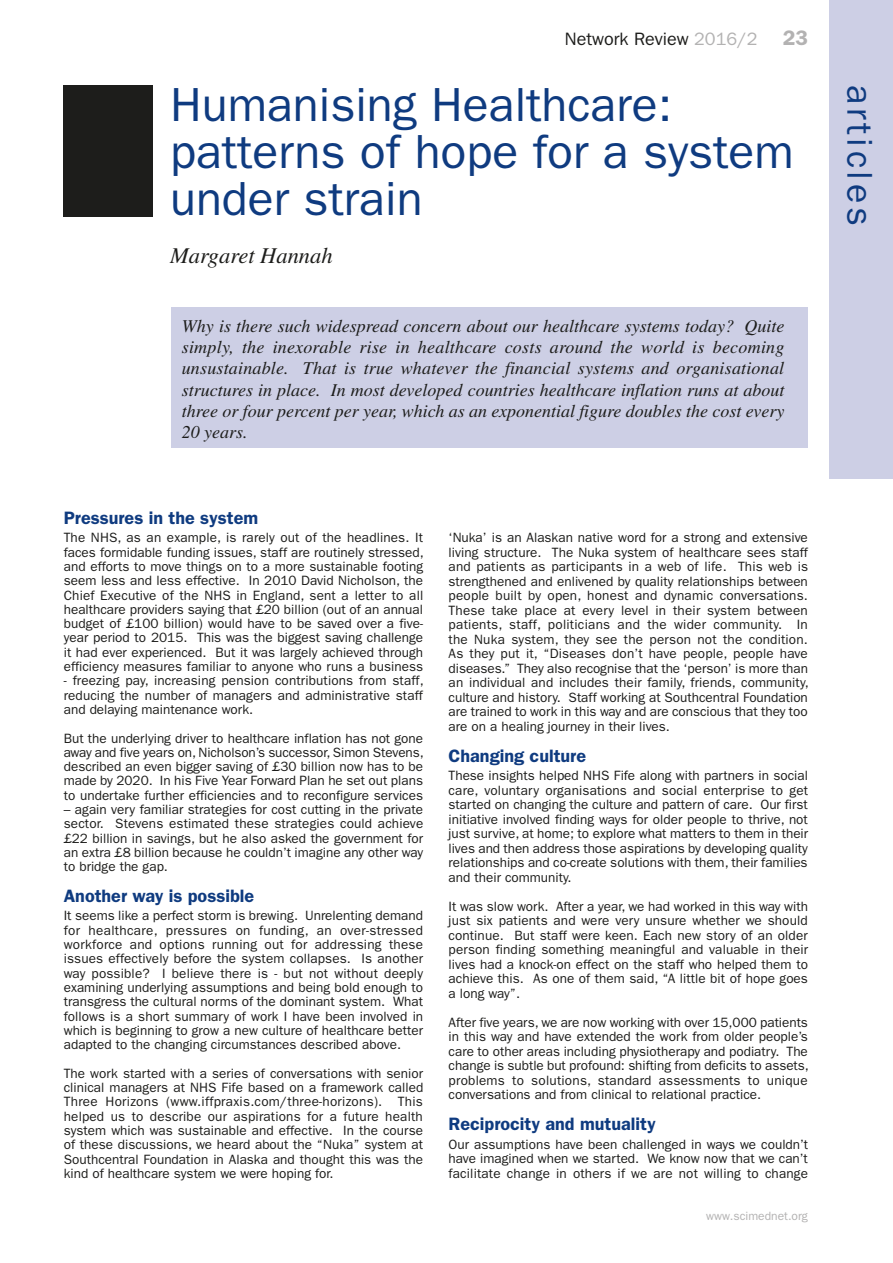
<style>
.page{position:relative;width:893px;height:1263px;background:#fff}
.page>*{position:absolute;margin:0;border:0;box-sizing:border-box;transform-origin:0 0}
.t1{font:48px/47.2px "Franklin Gothic";color:#0f3b80}
.t2{font:36px "Franklin Gothic";letter-spacing:.1em;color:#0f3b80}
.t3{font:italic 22.5px "Times";color:#1d1d1b}
.t4{font:italic 18px/21px "Times";color:#1d1d1b;text-align:justify}
.t5{font:600 18px "Franklin Gothic";color:#0f3b80}
.t6{font:18px "Franklin Gothic";color:#1d1d1b}
.t7{font:13.5px/14.2px "Franklin Gothic";color:#1d1d1b;text-align:justify}
.t8{font:12px "Franklin Gothic";color:#b3b2b2}
.s1{color:#b3b2b2}
.s2{font-weight:600;font-size:21px;color:#b3b2b2}
</style>
<div class="page">
<div style="left:829px;top:0;width:64px;height:478px;background:#cdcfe5"></div>
<div style="left:64px;top:85px;width:89px;height:132px;background:#1d1d1b"></div>
<div style="left:171px;top:308px;width:637px;height:140px;background:#cdcfe5"></div>
<h3 class="t6" style="left:565px;top:29px;width:244px">Network Review <span class="s1">2016/2</span> <span class="s2">23</span></h3>
<h1 class="t1" style="left:170px;top:81px;width:625px">Humanising Healthcare: patterns of hope for a system under strain</h1>
<h3 class="t3" style="left:170px;top:244px;width:164px">Margaret Hannah</h3>
<p class="t4" style="left:182px;top:316px;width:604px">Why is there such widespread concern about our healthcare systems today? Quite simply, the inexorable rise in healthcare costs around the world is becoming unsustainable. That is true whatever the financial systems and organisational structures in place. In most developed countries healthcare inflation runs at about three or four percent per year, which as an exponential figure doubles the cost every 20 years.</p>
<h3 class="t5" style="left:64px;top:507px;width:196px">Pressures in the system</h3>
<p class="t7" style="left:64px;top:531px;width:361px">The NHS, as an example, is rarely out of the headlines. It faces formidable funding issues, staff are routinely stressed, and efforts to move things on to a more sustainable footing seem less and less effective. In 2010 David Nicholson, the Chief Executive of the NHS in England, sent a letter to all healthcare providers saying that £20 billion (out of an annual budget of £100 billion) would have to be saved over a five&shy;year period to 2015. This was the biggest saving challenge it had ever experienced. But it was largely achieved through efficiency measures familiar to anyone who runs a business</p>
<p class="t7" style="left:64px;top:674px;width:362px">- freezing pay, increasing pension contributions from staff, reducing the number of managers and administrative staff and delaying maintenance work.</p>
<p class="t7" style="left:64px;top:731px;width:361px">But the underlying driver to healthcare inflation has not gone away and five years on, Nicholson’s successor, Simon Stevens, described an even bigger saving of £30 billion now has to be made by 2020. In his Five Year Forward Plan he set out plans to undertake further efficiencies and to reconfigure services</p>
<p class="t7" style="left:64px;top:802px;width:361px">– again very familiar strategies for cost cutting in the private sector. Stevens estimated these strategies could achieve £22 billion in savings, but he also asked the government for an extra £8 billion because he couldn’t imagine any other way to bridge the gap.</p>
<h3 class="t5" style="left:64px;top:885px;width:192px">Another way is possible</h3>
<p class="t7" style="left:64px;top:909px;width:361px">It seems like a perfect storm is brewing. Unrelenting demand for healthcare, pressures on funding, an over-stressed workforce and options running out for addressing these issues effectively before the system collapses. Is another way possible? I believe there is - but not without deeply examining underlying assumptions and being bold enough to transgress the cultural norms of the dominant system. What follows is a short summary of work I have been involved in which is beginning to grow a new culture of healthcare better adapted to the changing circumstances described above.</p>
<p class="t7" style="left:64px;top:1066px;width:361px">The work started with a series of conversations with senior clinical managers at NHS Fife based on a framework called Three Horizons (www.iffpraxis.com/three-horizons). This helped us to describe our aspirations for a future health system which was sustainable and effective. In the course of these discussions, we heard about the “Nuka” system at Southcentral Foundation in Alaska and thought this was the kind of healthcare system we were hoping for.</p>
<p class="t7" style="left:449px;top:531px;width:362px">‘Nuka’ is an Alaskan native word for a strong and extensive living structure. The Nuka system of healthcare sees staff and patients as participants in a web of life. This web is strengthened and enlivened by quality relationships between people built by open, honest and dynamic conversations.<br>These take place at every level in their system between patients, staff, politicians and the wider community. In the Nuka system, they see the person not the condition.<br>As they put it, “Diseases don’t have people, people have diseases.” They also recognise that the ‘person’ is more than an individual and includes their family, friends, community, culture and history. Staff working at Southcentral Foundation are trained to work in this way and are conscious that they too are on a healing journey in their lives.</p>
<h3 class="t5" style="left:449px;top:745px;width:139px">Changing culture</h3>
<p class="t7" style="left:449px;top:769px;width:361px">These insights helped NHS Fife along with partners in social care, voluntary organisations and social enterprise to get started on changing the culture and pattern of care. Our first initiative involved finding ways for older people to thrive, not just survive, at home; to explore what matters to them in their lives and then address those aspirations by developing quality relationships and co-create solutions with them, their families and their community.</p>
<p class="t7" style="left:449px;top:899px;width:361px">It was slow work. After a year, we had worked in this way with just six patients and were very unsure whether we should continue. But staff were keen. Each new story of an older person finding something meaningful and valuable in their lives had a knock-on effect on the staff who helped them to achieve this. As one of them said, “A little bit of hope goes a long way”.</p>
<p class="t7" style="left:449px;top:1015px;width:362px">After five years, we are now working with over 15,000 patients in this way and have extended the work from older people’s care to other areas including physiotherapy and podiatry. The change is subtle but profound: shifting from deficits to assets, problems to solutions, standard assessments to unique conversations and from clinical to relational practice.</p>
<h3 class="t5" style="left:449px;top:1113px;width:208px">Reciprocity and mutuality</h3>
<p class="t7" style="left:449px;top:1137px;width:361px">Our assumptions have been challenged in ways we couldn’t have imagined when we started. We know now that we can’t facilitate change in others if we are not willing to change</p>
<p class="t8" style="left:706px;top:1209px;width:103px">www.scimednet.org</p>
<h2 class="t2" style="left:880px;top:85px;width:142px;rotate:90deg">articles</h2>
</div>
